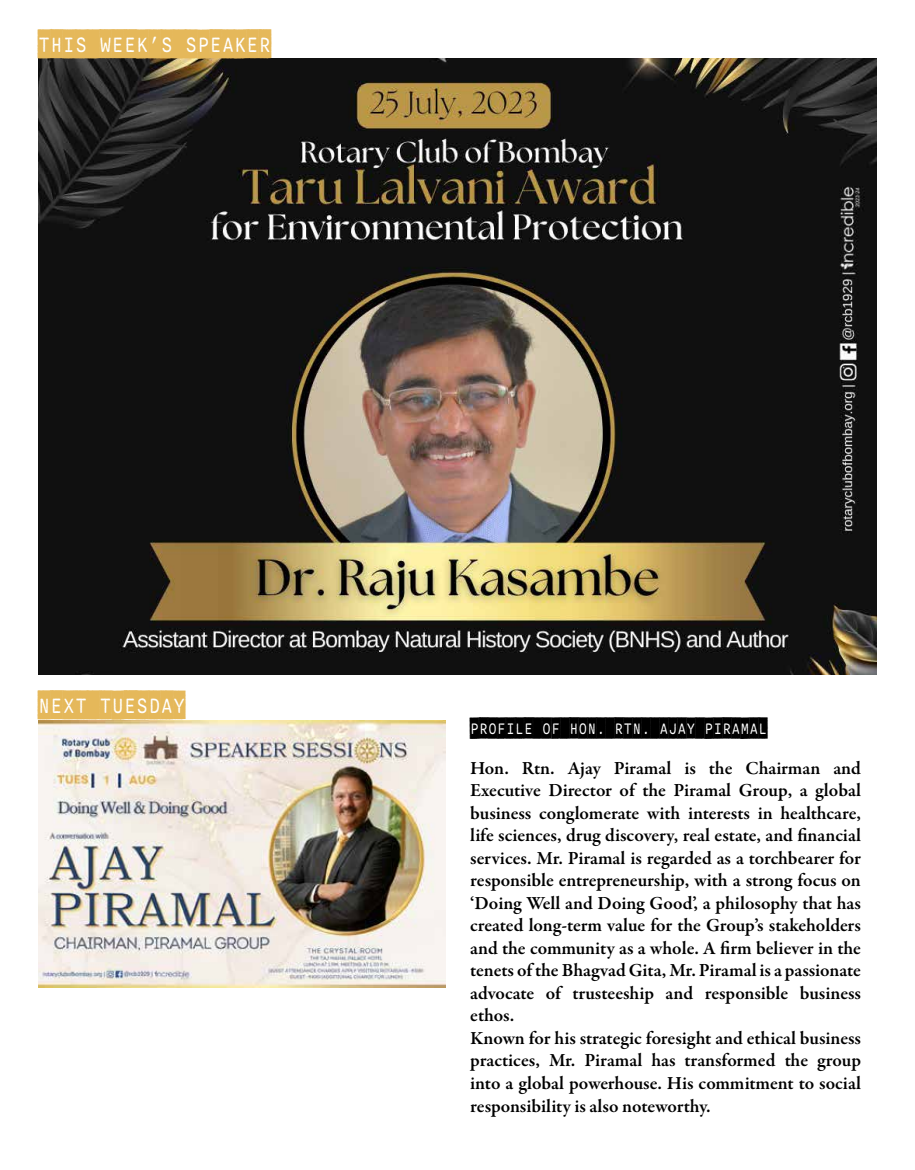
<style>
.page{position:relative;width:915px;height:1170px;background:#fff}
.page>*{position:absolute;margin:0;border:0;box-sizing:border-box;transform-origin:0 0}
.t1{font:25.5px "Nitti Typewriter Cameo";color:#e5b85a;scale:.8 1}
.t2{font:600 18.75px/22.5px "Garamond Premr Pro";letter-spacing:-.005em;color:#000}
.t3{font:18.75px "Nitti Typewriter Cameo";color:#000;scale:.8 1}
</style>
<div class="page">
<img style="left:38px;top:59px;width:838px;height:615px">
<img style="left:38px;top:720px;width:407px;height:267px">
<h1 class="t1" style="left:38px;top:27px;width:292px">THIS WEEK’S SPEAKER</h1>
<h1 class="t1" style="left:38px;top:688px;width:185px">NEXT TUESDAY</h1>
<p class="t3" style="left:470px;top:715px;width:373px">PROFILE OF HON. RTN. AJAY PIRAMAL</p>
<p class="t2" style="left:470px;top:757px;width:392px">Hon. Rtn. Ajay Piramal is the Chairman and Executive Director of the Piramal Group, a global business conglomerate with interests in healthcare, life sciences, drug discovery, real estate, and financial services. Mr. Piramal is regarded as a torchbearer for responsible entrepreneurship, with a strong focus on ‘Doing Well and Doing Good’, a philosophy that has created long-term value for the Group’s stakeholders and the community as a whole. A firm believer in the tenets of the Bhagvad Gita, Mr. Piramal is a passionate advocate of trusteeship and responsible business ethos.<br>Known for his strategic foresight and ethical business practices, Mr. Piramal has transformed the group into a global powerhouse. His commitment to social responsibility is also noteworthy.</p>
</div>
